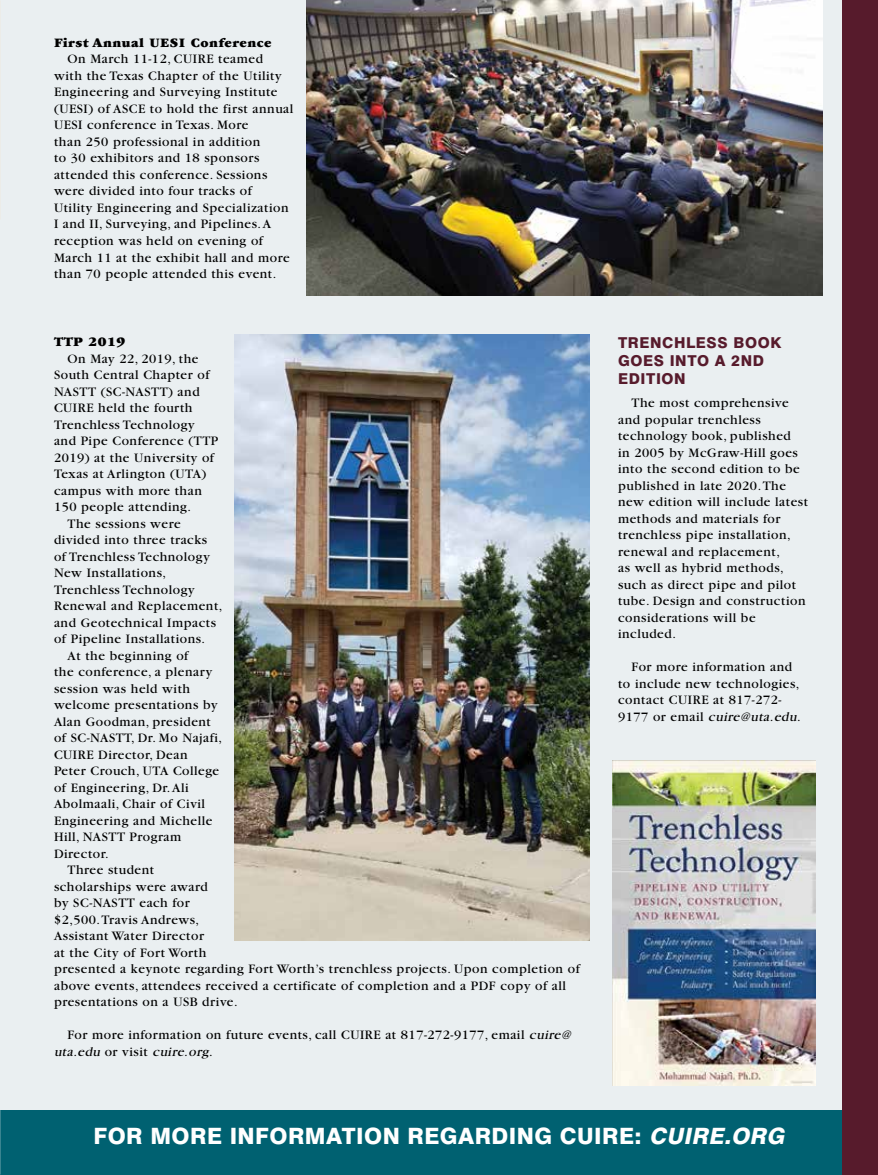
<style>
.page{position:relative;width:878px;height:1175px;background:#fff}
.page>*{position:absolute;margin:0;border:0;box-sizing:border-box;transform-origin:0 0}
.t1{font:800 22.5px "Swiss 721 BT";letter-spacing:.02em;color:#fff}
.t2{font:800 15px/18px "Swiss 721 BT";letter-spacing:.04em;color:#571b2c}
.t3{font:13.5px/16.5px "Garamond";letter-spacing:.04em;color:#000}
.t4{font:900 13.5px "Garamond";letter-spacing:.04em;color:#000}
.s1{font-style:italic}
</style>
<div class="page">
<div style="left:0;top:0;width:878px;height:1110px;background:#eaeff1"></div>
<div style="left:0;top:1110px;width:849px;height:64px;background:#006171"></div>
<div style="left:842px;top:0;width:36px;height:1174px;background:#571b2c"></div>
<img style="left:307px;top:0;width:515px;height:296px">
<img style="left:612px;top:760px;width:204px;height:325px">
<img style="left:235px;top:334px;width:354px;height:606px">
<p class="t4" style="left:54px;top:35px;width:219px">First Annual UESI Conference</p>
<p class="t3" style="left:54px;top:51px;width:241px;text-indent:14px">On March 11-12, CUIRE teamed with the Texas Chapter of the Utility Engineering and Surveying Institute (UESI) of ASCE to hold the first annual UESI conference in Texas. More<br>than 250 professional in addition<br>to 30 exhibitors and 18 sponsors attended this conference. Sessions were divided into four tracks of Utility Engineering and Specialization I and II, Surveying, and Pipelines. A reception was held on evening of March 11 at the exhibit hall and more than 70 people attended this event.</p>
<p class="t4" style="left:54px;top:334px;width:73px">TTP 2019</p>
<p class="t3" style="left:67px;top:350px;width:132px">On May 22, 2019, the</p>
<p class="t3" style="left:54px;top:367px;width:157px">South Central Chapter of</p>
<p class="t3" style="left:54px;top:383px;width:147px">NASTT (SC-NASTT) and</p>
<p class="t3" style="left:54px;top:400px;width:140px">CUIRE held the fourth</p>
<p class="t3" style="left:54px;top:416px;width:142px">Trenchless Technology</p>
<p class="t3" style="left:54px;top:433px;width:166px">and Pipe Conference (TTP</p>
<p class="t3" style="left:54px;top:449px;width:161px">2019) at the University of</p>
<p class="t3" style="left:54px;top:466px;width:154px">Texas at Arlington (UTA)</p>
<p class="t3" style="left:54px;top:482px;width:149px">campus with more than</p>
<p class="t3" style="left:54px;top:499px;width:139px">150 people attending.</p>
<p class="t3" style="left:67px;top:515px;width:115px">The sessions were</p>
<p class="t3" style="left:54px;top:532px;width:155px">divided into three tracks</p>
<p class="t3" style="left:54px;top:548px;width:157px">of Trenchless Technology</p>
<p class="t3" style="left:54px;top:565px;width:114px">New Installations,</p>
<p class="t3" style="left:54px;top:581px;width:142px">Trenchless Technology</p>
<p class="t3" style="left:54px;top:598px;width:170px">Renewal and Replacement,</p>
<p class="t3" style="left:54px;top:614px;width:164px">and Geotechnical Impacts</p>
<p class="t3" style="left:54px;top:631px;width:153px">of Pipeline Installations.</p>
<p class="t3" style="left:67px;top:647px;width:122px">At the beginning of</p>
<p class="t3" style="left:54px;top:664px;width:160px">the conference, a plenary</p>
<p class="t3" style="left:54px;top:680px;width:138px">session was held with</p>
<p class="t3" style="left:54px;top:697px;width:165px">welcome presentations by</p>
<p class="t3" style="left:54px;top:713px;width:158px">Alan Goodman, president</p>
<p class="t3" style="left:54px;top:730px;width:170px">of SC-NASTT, Dr. Mo Najafi,</p>
<p class="t3" style="left:54px;top:746px;width:135px">CUIRE Director, Dean</p>
<p class="t3" style="left:54px;top:763px;width:167px">Peter Crouch, UTA College</p>
<p class="t3" style="left:54px;top:779px;width:136px">of Engineering, Dr. Ali</p>
<p class="t3" style="left:54px;top:796px;width:153px">Abolmaali, Chair of Civil</p>
<p class="t3" style="left:54px;top:812px;width:160px">Engineering and Michelle</p>
<p class="t3" style="left:54px;top:829px;width:129px">Hill, NASTT Program</p>
<p class="t3" style="left:54px;top:845px;width:56px">Director.</p>
<p class="t3" style="left:67px;top:862px;width:88px">Three student</p>
<p class="t3" style="left:54px;top:878px;width:155px">scholarships were award</p>
<p class="t3" style="left:54px;top:895px;width:137px">by SC-NASTT each for</p>
<p class="t3" style="left:54px;top:911px;width:147px">$2,500. Travis Andrews,</p>
<p class="t3" style="left:54px;top:928px;width:151px">Assistant Water Director</p>
<p class="t3" style="left:54px;top:944px;width:154px">at the City of Fort Worth</p>
<p class="t3" style="left:54px;top:961px;width:527px">presented a keynote regarding Fort Worth’s trenchless projects. Upon completion of</p>
<p class="t3" style="left:54px;top:977px;width:513px">above events, attendees received a certificate of completion and a PDF copy of all</p>
<p class="t3" style="left:54px;top:993px;width:185px">presentations on a USB drive.</p>
<p class="t3" style="left:54px;top:1026px;width:521px;text-indent:13px">For more information on future events, call CUIRE at 817-272-9177, email <span class="s1">cuire@ uta.edu</span> o r vi s i t <span class="s1">cuire.org</span>.</p>
<p class="t2" style="left:618px;top:333px;width:165px">TRENCHLESS BOOK<br>GOES INTO A 2ND<br>EDITION</p>
<p class="t3" style="left:618px;top:395px;width:191px;text-indent:14px">The most comprehensive and popular trenchless technology book, published<br>in 2005 by McGraw-Hill goes into the second edition to be published in late 2020. The new edition will include latest methods and materials for trenchless pipe installation, renewal and replacement,<br>as well as hybrid methods, such as direct pipe and pilot tube. Design and construction considerations will be included.</p>
<p class="t3" style="left:618px;top:659px;width:184px;text-indent:14px">For more information and to include new technologies, contact CUIRE at 817-272-<br>9 1 7 7 o r e m ail <span class="s1">cuire@uta.edu</span>.</p>
<h1 class="t1" style="left:94px;top:1121px;width:697px">FOR MORE INFORMATION REGARDING CUIRE: <span class="s1">CUIRE.ORG</span></h1>
</div>
